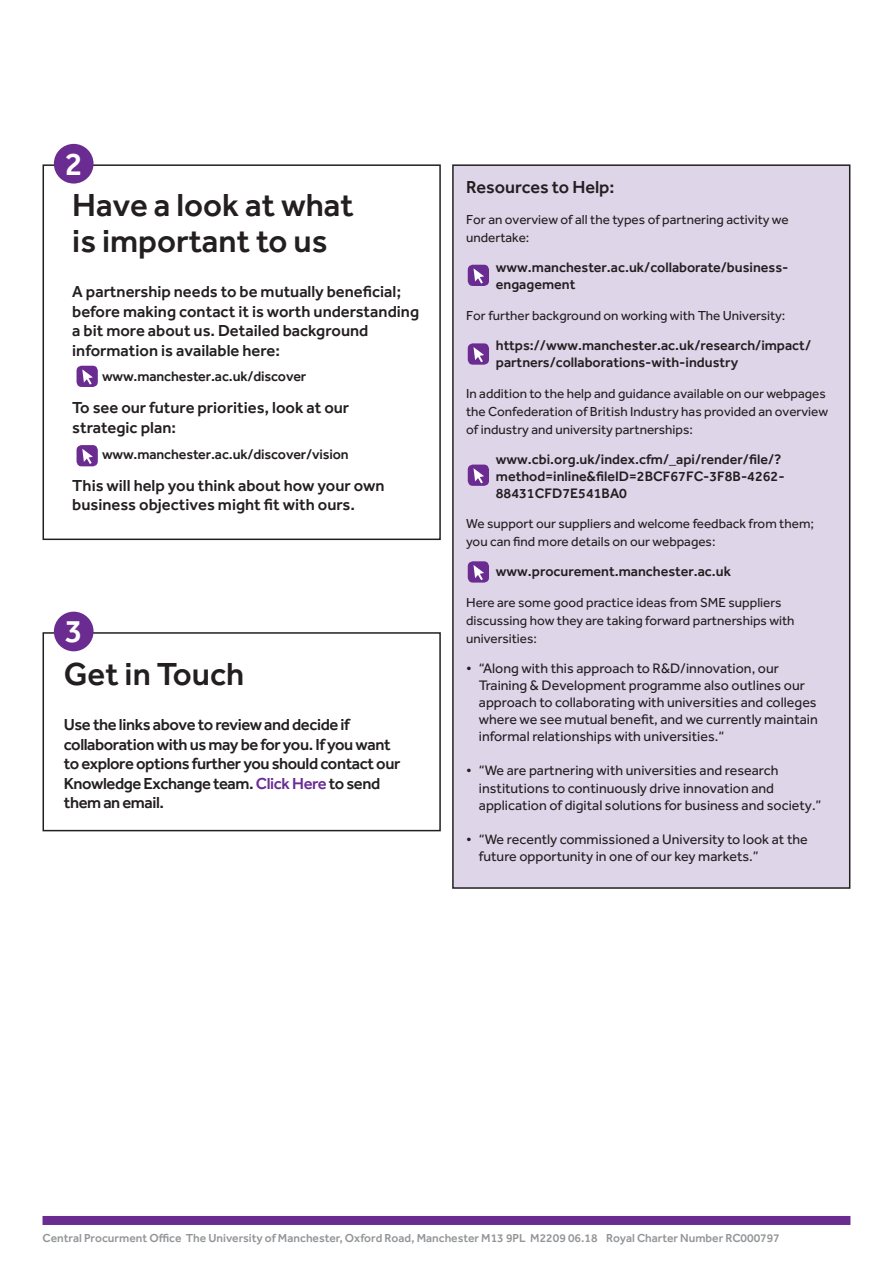
<style>
.page{position:relative;width:893px;height:1263px;background:#fff}
.page>*{position:absolute;margin:0;border:0;box-sizing:border-box;transform-origin:0 0}
.t1{font:500 33px/36px "Effra";color:#231f20}
.t2{font:500 33px "Effra";color:#fff}
.t3{font:500 18px "Effra";color:#231f20}
.t4{font:500 16.5px/19.5px "Effra";color:#231f20}
.t5{font:500 16.5px/19.5px "Effra";letter-spacing:-.025em;color:#231f20}
.t6{font:14.25px/17.1px "Effra";color:#231f20}
.t7{font:500 14.25px/17.1px "Effra";color:#231f20}
.t8{font:13.5px/18px "Effra";color:#231f20}
.t9{font:500 12px "Effra";color:#939598}
.s1{color:#6a2c91}
</style>
<div class="page">
<div style="left:43px;top:164px;width:398px;height:376px;border:2px solid #231f20"></div>
<div style="left:43px;top:632px;width:398px;height:199px;border:2px solid #231f20"></div>
<div style="left:453px;top:165px;width:397px;height:723px;background:#ded5e9"></div>
<div style="left:452px;top:164px;width:398px;height:725px;border:2px solid #231f20"></div>
<div style="left:43px;top:1216px;width:807px;height:9px;background:#6a2c91"></div>
<div style="left:77px;top:366px;width:21px;height:21px;background:#6a2c91;border-radius:5px"></div>
<svg style="left:82px;top:369px;width:11px;height:16px"></svg>
<div style="left:77px;top:445px;width:21px;height:21px;background:#6a2c91;border-radius:5px"></div>
<svg style="left:82px;top:449px;width:11px;height:15px"></svg>
<div style="left:468px;top:265px;width:21px;height:21px;background:#6a2c91;border-radius:5px"></div>
<svg style="left:473px;top:268px;width:11px;height:16px"></svg>
<div style="left:468px;top:343px;width:21px;height:22px;background:#6a2c91;border-radius:5px"></div>
<svg style="left:473px;top:347px;width:11px;height:15px"></svg>
<div style="left:468px;top:465px;width:21px;height:21px;background:#6a2c91;border-radius:5px"></div>
<svg style="left:473px;top:468px;width:11px;height:15px"></svg>
<div style="left:468px;top:561px;width:21px;height:22px;background:#6a2c91;border-radius:5px"></div>
<svg style="left:473px;top:565px;width:11px;height:15px"></svg>
<div style="left:54px;top:144px;width:40px;height:40px;background:#6a2c91;border-radius:50%"></div>
<div style="left:54px;top:612px;width:40px;height:39px;background:#6a2c91;border-radius:50%"></div>
<p class="t2" style="left:72px;top:141px;width:19px">2</p>
<p class="t1" style="left:72px;top:186px;width:283px">Have a look at what is important to us</p>
<p class="t4" style="left:72px;top:281px;width:348px">A partnership needs to be mutually beneficial; before making contact it is worth understanding a bit more about us. Detailed background information is available here:</p>
<p class="t7" style="left:102px;top:368px;width:206px">www.manchester.ac.uk/discover</p>
<p class="t4" style="left:72px;top:398px;width:278px">To see our future priorities, look at our strategic plan:</p>
<p class="t7" style="left:102px;top:445px;width:248px">www.manchester.ac.uk/discover/vision</p>
<p class="t4" style="left:72px;top:475px;width:314px">This will help you think about how your own business objectives might fit with ours.</p>
<p class="t2" style="left:65px;top:144px;width:19px">2</p>
<p class="t2" style="left:65px;top:612px;width:19px">3</p>
<p class="t1" style="left:64px;top:655px;width:182px">Get in Touch</p>
<p class="t5" style="left:64px;top:715px;width:338px">Use the links above to review and decide if collaboration with us may be for you. If you want to explore options further you should contact our Knowledge Exchange team. <span class="s1">Click Here</span> to send them an email.</p>
<p class="t3" style="left:466px;top:177px;width:150px">Resources to Help:</p>
<p class="t8" style="left:466px;top:210px;width:324px">For an overview of all the types of partnering activity we undertake:</p>
<p class="t7" style="left:496px;top:258px;width:294px">www.manchester.ac.uk/collaborate/business&shy;engagement</p>
<p class="t8" style="left:466px;top:306px;width:321px">For further background on working with The University:</p>
<p class="t7" style="left:496px;top:336px;width:317px">https://www.manchester.ac.uk/research/impact/ partners/collaborations-with-industry</p>
<p class="t8" style="left:466px;top:384px;width:363px">In addition to the help and guidance available on our webpages the Confederation of British Industry has provided an overview of industry and university partnerships:</p>
<p class="t7" style="left:496px;top:450px;width:290px">www.cbi.org.uk/index.cfm/_api/render/file/? method=inline&amp;fileID=2BCF67FC-3F8B-4262-<br>88431CFD7E541BA0</p>
<p class="t8" style="left:466px;top:515px;width:349px">We support our suppliers and welcome feedback from them; you can find more details on our webpages:</p>
<p class="t7" style="left:496px;top:563px;width:237px">www.procurement.manchester.ac.uk</p>
<p class="t8" style="left:466px;top:593px;width:330px">Here are some good practice ideas from SME suppliers discussing how they are taking forward partnerships with universities:</p>
<p class="t6" style="left:479px;top:659px;width:340px;text-indent:-13px">• “Along with this approach to R&amp;D/innovation, our Training &amp; Development programme also outlines our approach to collaborating with universities and colleges where we see mutual benefit, and we currently maintain informal relationships with universities.“</p>
<p class="t6" style="left:479px;top:762px;width:344px;text-indent:-13px">• “We are partnering with universities and research institutions to continuously drive innovation and application of digital solutions for business and society.”</p>
<p class="t6" style="left:479px;top:830px;width:330px;text-indent:-13px">• “We recently commissioned a University to look at the future opportunity in one of our key markets.”</p>
<p class="t9" style="left:43px;top:1231px;width:739px">Central Procurment Office The University of Manchester, Oxford Road, Manchester M13 9PL M2209 06.18 Royal Charter Number RC000797</p>
</div>
